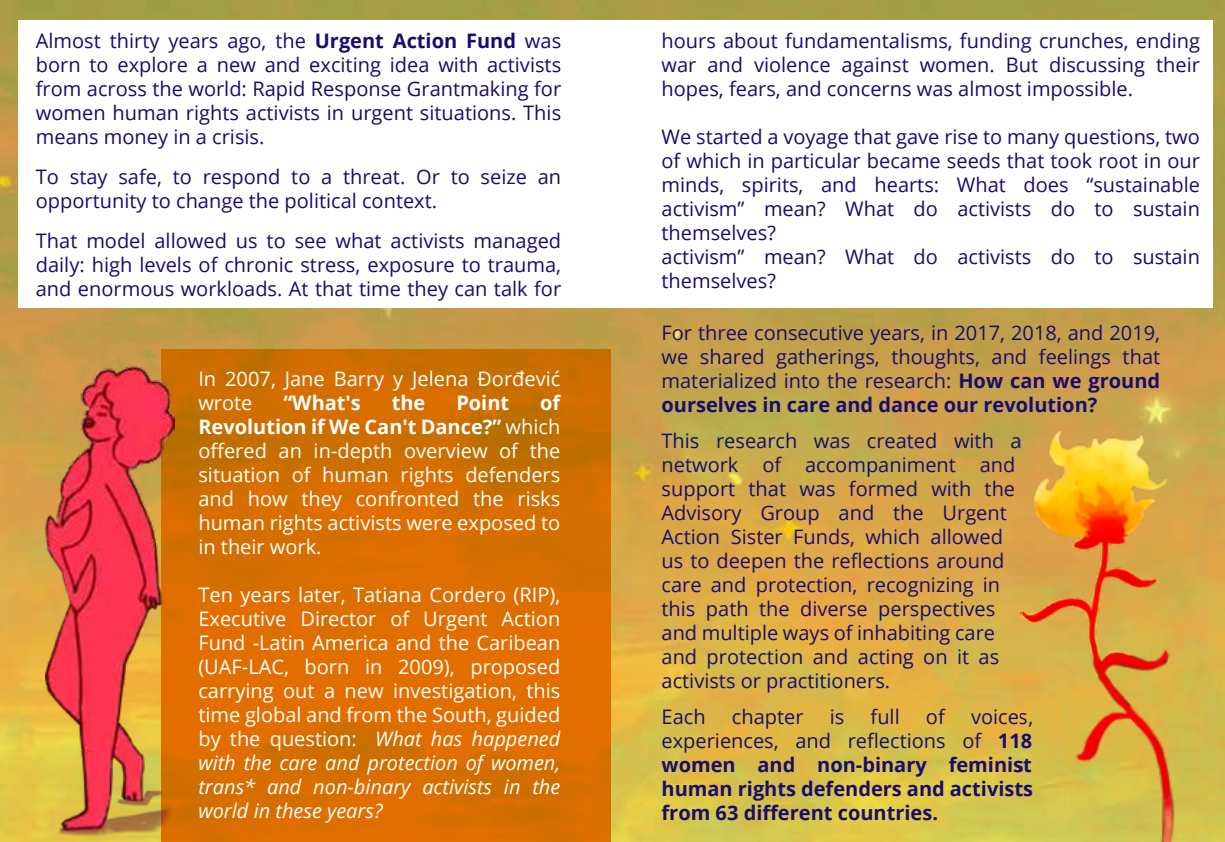
<style>
.page{position:relative;width:1225px;height:842px;background:#fff}
.page>*{position:absolute;margin:0;border:0;box-sizing:border-box;transform-origin:0 0}
.t1{font:20px/24px "Open Sans";color:#180d6f;text-align:justify}
.t2{font:20px/24px "Open Sans";color:#fff;text-align:justify}
.t3{font:700 20px/24px "Open Sans";color:#180d6f;text-align:justify}
.t4{font:700 20px "Open Sans";color:#fff}
.s1{font-weight:700}
.s2{font-style:italic}
.s3{font-weight:400}
</style>
<div class="page">
<img style="left:0;top:0;width:1224px;height:842px">
<svg style="left:161px;top:349px;width:450px;height:493px;fill:#d96e00"></svg>
<img style="left:46px;top:353px;width:129px;height:484px">
<img style="left:1019px;top:430px;width:155px;height:412px">
<div style="left:19px;top:20px;width:583px;height:288px;background:#fff"></div>
<div style="left:601px;top:20px;width:611px;height:288px;background:#fff"></div>
<p class="t1" style="left:36px;top:28px;width:526px">Almost thirty years ago, the <span class="s1">Urgent Action Fund</span> was born to explore a new and exciting idea with activists from across the world: Rapid Response Grantmaking for women human rights activists in urgent situations. This means money in a crisis.</p>
<p class="t1" style="left:36px;top:164px;width:526px">To stay safe, to respond to a threat. Or to seize an opportunity to change the political context.</p>
<p class="t1" style="left:36px;top:228px;width:526px">That model allowed us to see what activists managed daily: high levels of chronic stress, exposure to trauma, and enormous workloads. At that time they can talk for</p>
<p class="t2" style="left:198px;top:366px;width:363px">In 2007, Jane Barry y Jelena Đorđević wrote</p>
<p class="t2" style="left:198px;top:390px;width:363px;text-indent:342px"><span class="s1">of Revolution if We Can't Dance?”</span> which offered an in-depth overview of the situation of human rights defenders and how they confronted the risks human rights activists were exposed to in their work.</p>
<p class="t2" style="left:198px;top:582px;width:363px">Ten years later, Tatiana Cordero (RIP), Executive Director of Urgent Action Fund -Latin America and the Caribean (UAF-LAC, born in 2009), proposed carrying out a new investigation, this time global and from the South, guided by the question: <span class="s2">What has happened with the care and protection of women, trans* and non-binary activists in the world in these years?</span></p>
<p class="t4" style="left:283px;top:389px;width:79px">“What's</p>
<p class="t4" style="left:392px;top:389px;width:35px">the</p>
<p class="t4" style="left:456px;top:389px;width:54px">Point</p>
<p class="t1" style="left:661px;top:28px;width:540px">hours about fundamentalisms, funding crunches, ending war and violence against women. But discussing their hopes, fears, and concerns was almost impossible.</p>
<p class="t1" style="left:661px;top:124px;width:540px;text-align:left">We started a voyage that gave rise to many questions, two of which in particular became seeds that took root in our minds, spirits, and hearts: What does “sustainable activism” mean? What do activists do to sustain themselves?<br>activism” mean? What do activists do to sustain themselves?</p>
<p class="t1" style="left:661px;top:320px;width:500px">For three consecutive years, in 2017, 2018, and 2019, we shared gatherings, thoughts, and feelings that materialized into the research: <span class="s1">How can we ground ourselves in care and dance our revolution?</span></p>
<p class="t1" style="left:661px;top:428px;width:361px;text-align:left">This research was created with a network of accompaniment and support that was formed with the Advisory Group and the Urgent Action Sister Funds, which allowed us to deepen the reflections around care and protection, recognizing in this path the diverse perspectives and multiple ways of inhabiting care and protection and acting on it as activists or practitioners.</p>
<p class="t1" style="left:661px;top:704px;width:46px">Each</p>
<p class="t1" style="left:731px;top:704px;width:73px">chapter</p>
<p class="t1" style="left:829px;top:704px;width:16px">is</p>
<p class="t1" style="left:870px;top:704px;width:31px">full</p>
<p class="t1" style="left:925px;top:704px;width:20px">of</p>
<p class="t3" style="left:661px;top:704px;width:373px;text-indent:309px"><span class="s3">voices, experiences, and reflections of</span> 118 women and non-binary feminist human rights defenders and activists from 63 different countries.</p>
</div>
